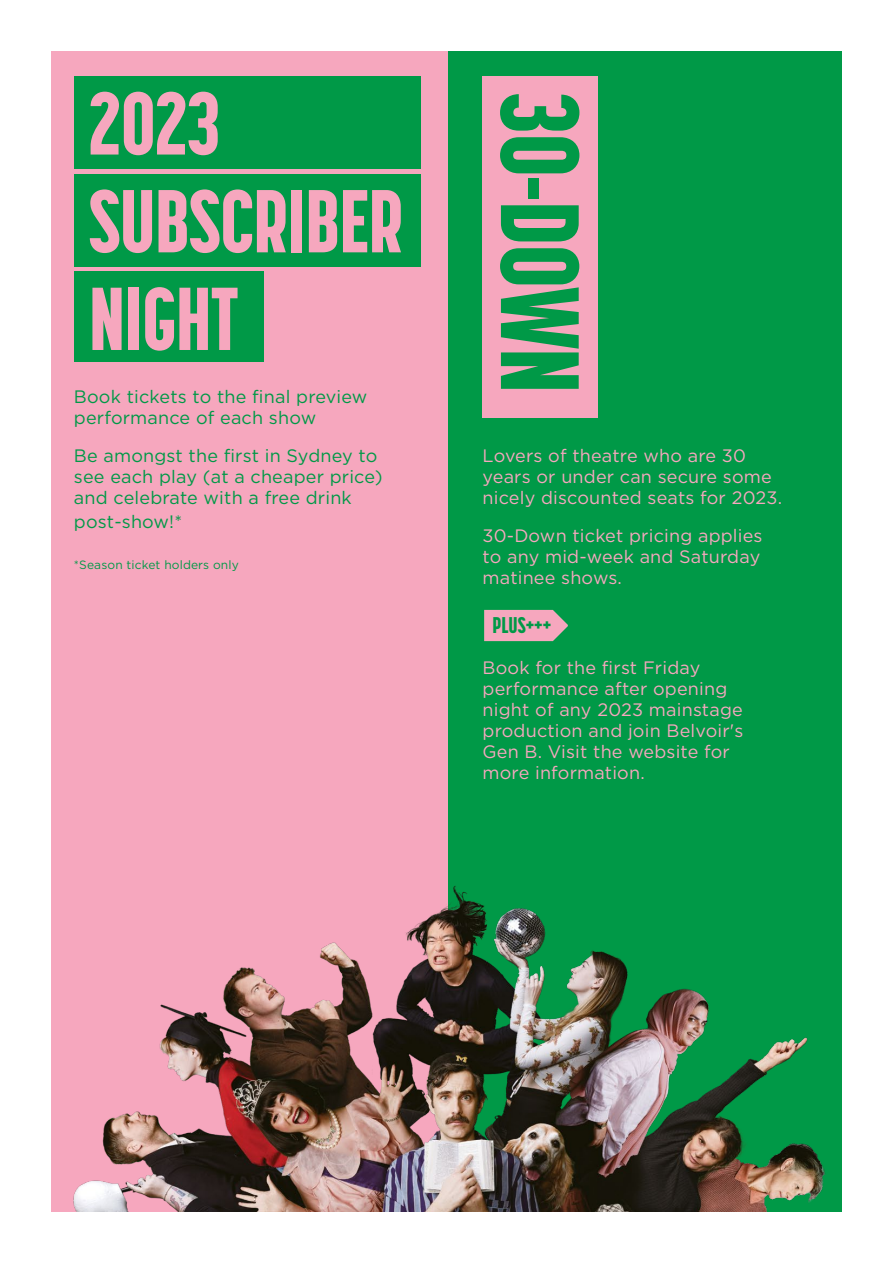
<style>
.page{position:relative;width:893px;height:1263px;background:#fff}
.page>*{position:absolute;margin:0;border:0;box-sizing:border-box;transform-origin:0 0}
.t1{font:800 110.1px "Korolev Compressed";letter-spacing:-.01em;color:#009947}
.t2{font:800 88.2px/97.6px "Korolev Compressed";letter-spacing:-.01em;color:#f6a7be}
.t3{font:800 22.5px "Korolev Compressed";color:#009947}
.t4{font:18px/21px "Gotham";letter-spacing:.01em;color:#f6a7be}
.t5{font:18px/21px "Gotham";letter-spacing:.01em;color:#009947}
.t6{font:12px "Gotham";letter-spacing:.01em;color:#009947}
</style>
<div class="page">
<div style="left:446px;top:51px;width:396px;height:1161px;background:#009947"></div>
<div style="left:51px;top:51px;width:396px;height:1161px;background:#f6a7be"></div>
<div style="left:483px;top:76px;width:115px;height:342px;background:#f6a7be"></div>
<div style="left:74px;top:76px;width:347px;height:93px;background:#009947"></div>
<div style="left:74px;top:174px;width:347px;height:92px;background:#009947"></div>
<div style="left:74px;top:272px;width:189px;height:90px;background:#009947"></div>
<img style="left:73px;top:871px;width:753px;height:341px">
<svg style="left:484px;top:610px;width:84px;height:31px;background:#e0a5b3"></svg>
<h2 class="t2" style="left:89px;top:73px;width:316px">2023<br>SUBSCRIBER<br>NIGHT</h2>
<p class="t5" style="left:74px;top:386px;width:295px">Book tickets to the final preview performance of each show</p>
<p class="t5" style="left:74px;top:445px;width:310px">Be amongst the first in Sydney to see each play (at a cheaper price) and celebrate with a free drink</p>
<p class="t5" style="left:74px;top:511px;width:110px">post-show!*</p>
<p class="t6" style="left:74px;top:557px;width:166px">*Season ticket holders only</p>
<h1 class="t1" style="left:604px;top:93px;width:302px;rotate:90deg">30-DOWN</h1>
<p class="t4" style="left:483px;top:445px;width:301px">Lovers of theatre who are 30 years or under can secure some nicely discounted seats for 2023.</p>
<p class="t4" style="left:483px;top:525px;width:281px">30-Down ticket pricing applies to any mid-week and Saturday matinee shows.</p>
<p class="t3" style="left:493px;top:612px;width:60px">PLUS+++</p>
<p class="t4" style="left:483px;top:656px;width:262px">Book for the first Friday performance after opening night of any 2023 mainstage production and join Belvoir's<br>Gen B. Visit the website for more information.</p>
</div>
